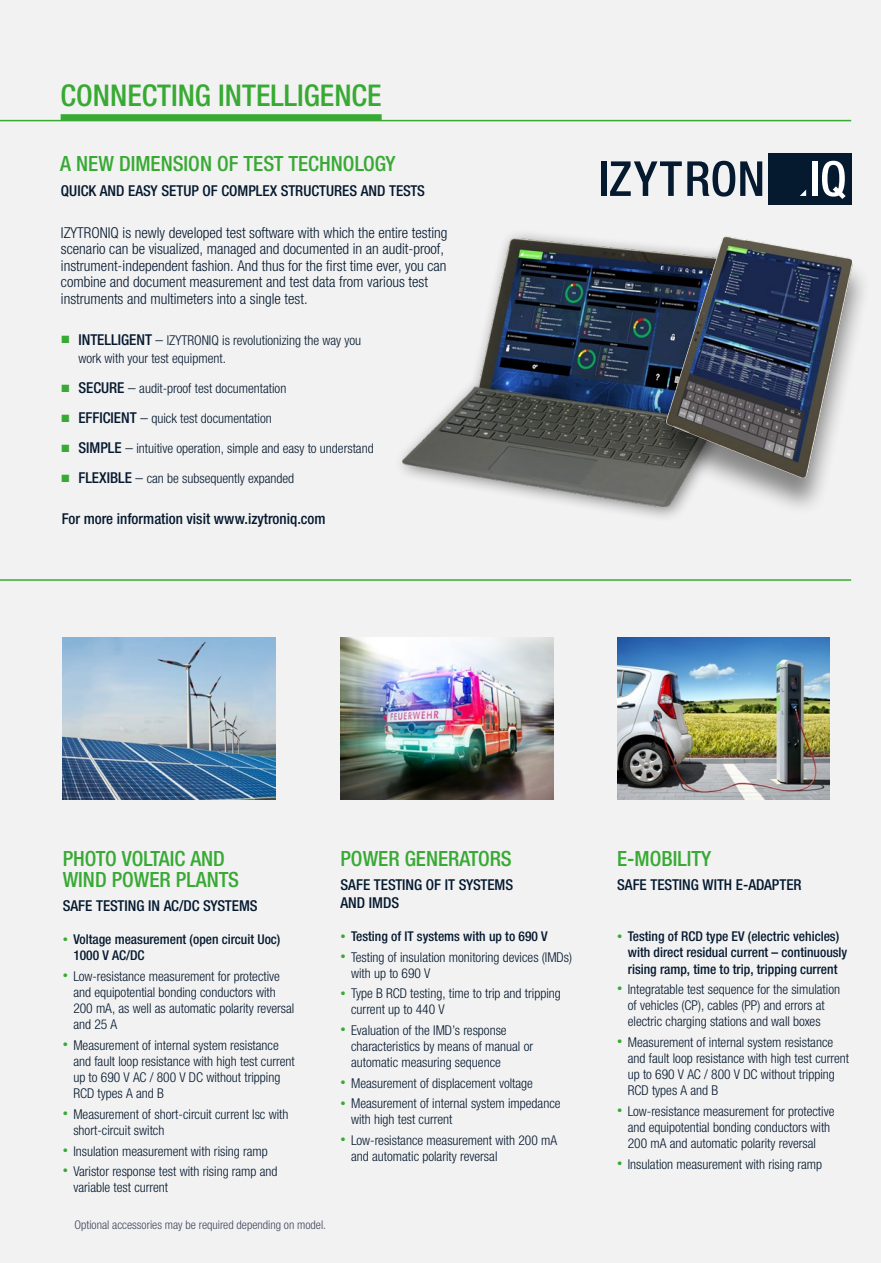
<style>
.page{position:relative;width:881px;height:1263px;background:#fff}
.page>*{position:absolute;margin:0;border:0;box-sizing:border-box;transform-origin:0 0}
.t1{font:500 condensed 30px "Helvetica Neue LTW1 G";color:#38aa34}
.t2{font:500 condensed 21px/21px "Helvetica Neue LTW1 G";color:#38aa34}
.t3{font:300 condensed 15px/16.5px "Helvetica Neue LTW1 G";color:#05192f}
.t4{font:500 condensed 15px/18px "Helvetica Neue LTW1 G";color:#05192f}
.t5{font:300 condensed 13.5px/16.2px "Helvetica Neue LTW1 G";color:#05192f}
.t6{font:500 condensed 13.5px/16.2px "Helvetica Neue LTW1 G";color:#05192f}
.t7{font:300 condensed 12px "Helvetica Neue LTW1 G";color:#3f455d}
.s1{color:#38aa34}
.s2{font-weight:500;font-size:15px}
.s3{font-size:15px}
.s4{font-weight:300;font-size:10.5px;color:#38aa34}
.s5{font-size:10.5px;color:#38aa34}
</style>
<div class="page">
<div style="left:0;top:0;width:880px;height:1263px;background:#f2f2f2"></div>
<hr style="left:0;top:579px;width:850px;height:2px;background:#38aa34">
<img style="left:63px;top:638px;width:212px;height:161px">
<img style="left:340px;top:638px;width:213px;height:161px">
<img style="left:617px;top:638px;width:212px;height:161px">
<hr style="left:0;top:120px;width:850px;height:1px;background:#38aa34">
<div style="left:61px;top:114px;width:320px;height:7px;background:#38aa34"></div>
<div style="left:767px;top:153px;width:83px;height:51px;background:#05192f"></div>
<div style="left:601px;top:161px;width:5px;height:35px;background:#05192f"></div>
<svg style="left:610px;top:161px;width:71px;height:35px"></svg>
<svg style="left:687px;top:161px;width:75px;height:36px"></svg>
<svg style="left:800px;top:191px;width:5px;height:5px"></svg>
<div style="left:811px;top:161px;width:6px;height:35px;background:#fff"></div>
<svg style="left:822px;top:161px;width:23px;height:38px"></svg>
<img style="left:402px;top:239px;width:247px;height:268px">
<div style="left:649px;top:239px;width:222px;height:278px;background:#000;opacity:.45"></div>
<img style="left:706px;top:237px;width:19px;height:52px">
<h1 class="t1" style="left:61px;top:78px;width:322px">CONNECTING INTELLIGENCE</h1>
<h2 class="t2" style="left:60px;top:153px;width:336px">A NEW DIMENSION OF TEST TECHNOLOGY</h2>
<p class="t4" style="left:61px;top:182px;width:365px">QUICK AND EASY SETUP OF COMPLEX STRUCTURES AND TESTS</p>
<p class="t3" style="left:61px;top:224px;width:388px">IZYTRONIQ is newly developed test software with which the entire testing scenario can be visualized, managed and documented in an audit-proof, instrument-independent fashion. And thus for the first time ever, you can combine and document measurement and test data from various test instruments and multimeters into a single test.</p>
<p class="t5" style="left:78px;top:331px;width:284px;line-height:18px;text-indent:-17px"><span class="s1">■</span> <span class="s2">INTELLIGENT</span> <span class="s3">–</span> IZYTRONIQ is revolutionizing the way you work with your test equipment.</p>
<p class="t5" style="left:61px;top:380px;width:226px"><span class="s1">■</span> <span class="s2">SECURE</span> <span class="s3">–</span> audit-proof test documentation</p>
<p class="t5" style="left:61px;top:410px;width:212px"><span class="s1">■</span> <span class="s2">EFFICIENT</span> <span class="s3">–</span> quick test documentation</p>
<p class="t5" style="left:61px;top:441px;width:314px"><span class="s1">■</span> <span class="s2">SIMPLE</span> <span class="s3">–</span> intuitive operation, simple and easy to understand</p>
<p class="t5" style="left:61px;top:471px;width:234px"><span class="s1">■</span> <span class="s2">FLEXIBLE</span> <span class="s3">–</span> can be subsequently expanded</p>
<p class="t4" style="left:62px;top:510px;width:265px">For more information visit www.izytroniq.com</p>
<h2 class="t2" style="left:63px;top:847px;width:178px">PHOTO VOLTAIC AND<br>WIND POWER PLANTS</h2>
<p class="t4" style="left:63px;top:896px;width:196px">SAFE TESTING IN AC/DC SYSTEMS</p>
<p class="t6" style="left:73px;top:931px;width:208px;text-indent:-11px"><span class="s4">•</span> Voltage measurement (open circuit Uoc)<br>1000 V AC/DC</p>
<p class="t5" style="left:73px;top:968px;width:222px;text-indent:-11px"><span class="s5">•</span> Low-resistance measurement for protective and equipotential bonding conductors with 200 mA, as well as automatic polarity reversal and 25 A</p>
<p class="t5" style="left:73px;top:1037px;width:223px;text-indent:-11px"><span class="s5">•</span> Measurement of internal system resistance and fault loop resistance with high test current up to 690 V AC / 800 V DC without tripping RCD types A and B</p>
<p class="t5" style="left:73px;top:1106px;width:216px;text-indent:-11px"><span class="s5">•</span> Measurement of short-circuit current Isc with short-circuit switch</p>
<p class="t5" style="left:63px;top:1143px;width:206px"><span class="s5">•</span> Insulation measurement with rising ramp</p>
<p class="t5" style="left:73px;top:1163px;width:205px;text-indent:-11px"><span class="s5">•</span> Varistor response test with rising ramp and variable test current</p>
<p class="t7" style="left:74px;top:1218px;width:253px">Optional accessories may be required depending on model.</p>
<h2 class="t2" style="left:340px;top:847px;width:173px">POWER GENERATORS</h2>
<p class="t4" style="left:340px;top:875px;width:174px">SAFE TESTING OF IT SYSTEMS<br>AND IMDS</p>
<p class="t6" style="left:340px;top:928px;width:209px"><span class="s4">•</span> Testing of IT systems with up to 690 V</p>
<p class="t5" style="left:351px;top:949px;width:222px;text-indent:-11px"><span class="s5">•</span> Testing of insulation monitoring devices (IMDs) with up to 690 V</p>
<p class="t5" style="left:351px;top:985px;width:211px;text-indent:-11px"><span class="s5">•</span> Type B RCD testing, time to trip and tripping current up to 440 V</p>
<p class="t5" style="left:351px;top:1022px;width:183px;text-indent:-11px"><span class="s5">•</span> Evaluation of the IMD’s response characteristics by means of manual or automatic measuring sequence</p>
<p class="t5" style="left:340px;top:1075px;width:194px"><span class="s5">•</span> Measurement of displacement voltage</p>
<p class="t5" style="left:351px;top:1095px;width:211px;text-indent:-11px"><span class="s5">•</span> Measurement of internal system impedance with high test current</p>
<p class="t5" style="left:351px;top:1132px;width:207px;text-indent:-11px"><span class="s5">•</span> Low-resistance measurement with 200 mA and automatic polarity reversal</p>
<h2 class="t2" style="left:617px;top:847px;width:96px">E-MOBILITY</h2>
<p class="t4" style="left:617px;top:875px;width:186px">SAFE TESTING WITH E-ADAPTER</p>
<p class="t6" style="left:627px;top:928px;width:221px;text-indent:-11px"><span class="s4">•</span> Testing of RCD type EV (electric vehicles) with direct residual current – continuously rising ramp, time to trip, tripping current</p>
<p class="t5" style="left:627px;top:981px;width:214px;text-indent:-11px"><span class="s5">•</span> Integratable test sequence for the simulation of vehicles (CP), cables (PP) and errors at electric charging stations and wall boxes</p>
<p class="t5" style="left:627px;top:1034px;width:223px;text-indent:-11px"><span class="s5">•</span> Measurement of internal system resistance and fault loop resistance with high test current up to 690 V AC / 800 V DC without tripping RCD types A and B</p>
<p class="t5" style="left:617px;top:1103px;width:219px;text-align:center"><span class="s5">•</span> Low-resistance measurement for protective and equipotential bonding conductors with<br>200 mA and automatic polarity reversal</p>
<p class="t5" style="left:617px;top:1156px;width:206px"><span class="s5">•</span> Insulation measurement with rising ramp</p>
</div>
